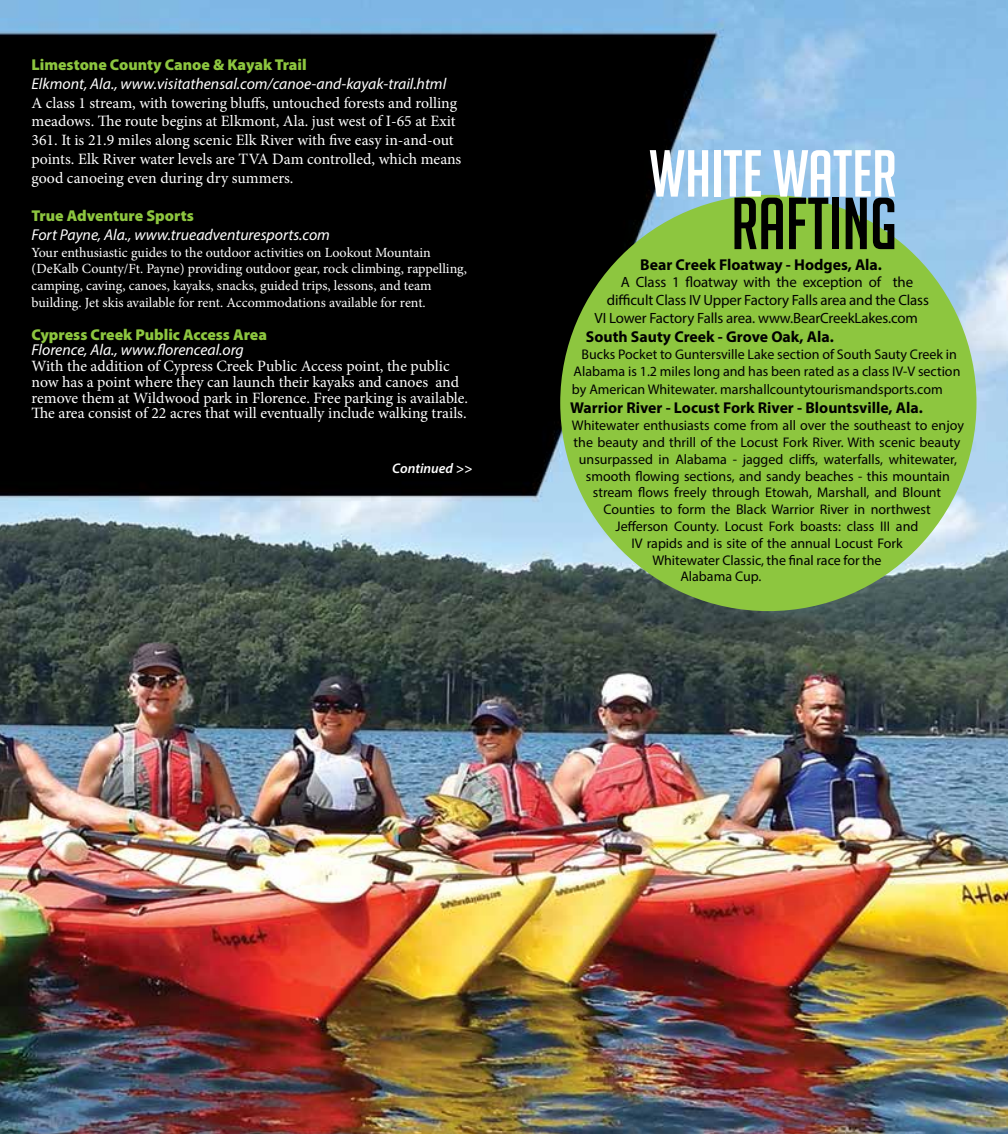
<style>
.page{position:relative;width:1008px;height:1134px;background:#fff}
.page>*{position:absolute;margin:0;border:0;box-sizing:border-box;transform-origin:0 0}
.t1{font:71.75px "Big Noodle Titling";color:#000}
.t2{font:64.75px "Big Noodle Titling";color:#fff}
.t3{font:15.75px/18.9px "Minion Pro";color:#fff}
.t4{font:italic 15.75px "Myriad Pro";color:#fff}
.t5{font:700 15.75px "Myriad Pro";color:#000}
.t6{font:900 15.75px "Myriad Pro";color:#8dc63f}
.t7{font:14.88px "Myriad Pro";letter-spacing:-.01em;color:#000}
.t8{font:14px/16.8px "Myriad Pro";color:#000;text-align:center}
.t9{font:14px/16.8px "Minion Pro";color:#fff}
.t10{font:italic 600 14px "Myriad Pro";color:#fff}
</style>
<div class="page">
<img style="left:0;top:0;width:1008px;height:1134px">
<div style="left:560px;top:195px;width:416px;height:416px;background:#8dc63f;border-radius:50%"></div>
<p class="t6" style="left:32px;top:55px;width:277px">Limestone County Canoe &amp; Kayak Trail</p>
<p class="t4" style="left:32px;top:74px;width:416px">Elkmont, Ala., www.visitathensal.com/canoe-and-kayak-trail.html</p>
<p class="t3" style="left:32px;top:93px;width:431px">A class 1 stream, with towering bluffs, untouched forests and rolling meadows. The route begins at Elkmont, Ala. just west of I-65 at Exit 361. It is 21.9 miles along scenic Elk River with five easy in-and-out points. Elk River water levels are TVA Dam controlled, which means good canoeing even during dry summers.</p>
<p class="t6" style="left:32px;top:207px;width:164px">True Adventure Sports</p>
<p class="t4" style="left:32px;top:225px;width:300px">Fort Payne, Ala., www.trueadventuresports.com</p>
<p class="t9" style="left:32px;top:244px;width:437px">Your enthusiastic guides to the outdoor activities on Lookout Mountain (DeKalb County/Ft. Payne) providing outdoor gear, rock climbing, rappelling, camping, caving, canoes, kayaks, snacks, guided trips, lessons, and team building. Jet skis available for rent. Accommodations available for rent.</p>
<p class="t6" style="left:32px;top:325px;width:237px">Cypress Creek Public Access Area</p>
<p class="t4" style="left:32px;top:340px;width:214px">Florence, Ala., www.florenceal.org</p>
<p class="t3" style="left:32px;top:358px;width:438px;line-height:15.8px">With the addition of Cypress Creek Public Access point, the public now has a point where they can launch their kayaks and canoes and remove them at Wildwood park in Florence. Free parking is available.<br>The area consist of 22 acres that will eventually include walking trails.</p>
<p class="t10" style="left:392px;top:459px;width:82px">Continued &gt;&gt;</p>
<h2 class="t2" style="left:649px;top:139px;width:249px">WHITE WATER</h2>
<h1 class="t1" style="left:731px;top:185px;width:167px">RAFTING</h1>
<p class="t5" style="left:640px;top:254px;width:243px">Bear Creek Floatway - Hodges, Ala.</p>
<p class="t7" style="left:621px;top:273px;width:294px">A Class 1 floatway with the exception of the</p>
<p class="t7" style="left:607px;top:291px;width:323px">difficult Class IV Upper Factory Falls area and the Class</p>
<p class="t7" style="left:595px;top:309px;width:325px">VI Lower Factory Falls area. www.BearCreekLakes.com</p>
<p class="t5" style="left:586px;top:326px;width:249px">South Sauty Creek - Grove Oak, Ala.</p>
<p class="t8" style="left:574px;top:345px;width:388px">Bucks Pocket to Guntersville Lake section of South Sauty Creek in<br>Alabama is 1.2 miles long and has been rated as a class IV-V section</p>
<p class="t8" style="left:572px;top:381px;width:372px">by American Whitewater. marshallcountytourismandsports.com</p>
<p class="t5" style="left:570px;top:398px;width:354px">Warrior River - Locust Fork River - Blountsville, Ala.</p>
<p class="t8" style="left:572px;top:417px;width:394px">Whitewater enthusiasts come from all over the southeast to enjoy</p>
<p class="t8" style="left:574px;top:434px;width:388px">the beauty and thrill of the Locust Fork River. With scenic beauty</p>
<p class="t8" style="left:579px;top:450px;width:380px">unsurpassed in Alabama - jagged cliffs, waterfalls, whitewater,</p>
<p class="t8" style="left:586px;top:467px;width:365px">smooth flowing sections, and sandy beaches - this mountain</p>
<p class="t8" style="left:593px;top:484px;width:350px">stream flows freely through Etowah, Marshall, and Blount</p>
<p class="t8" style="left:603px;top:501px;width:329px">Counties to form the Black Warrior River in northwest</p>
<p class="t8" style="left:616px;top:518px;width:304px">Jefferson County. Locust Fork boasts: class III and</p>
<p class="t8" style="left:631px;top:534px;width:273px">IV rapids and is site of the annual Locust Fork</p>
<p class="t8" style="left:652px;top:551px;width:231px">Whitewater Classic, the final race for the</p>
<p class="t8" style="left:680px;top:568px;width:82px">Alabama Cup.</p>
</div>
